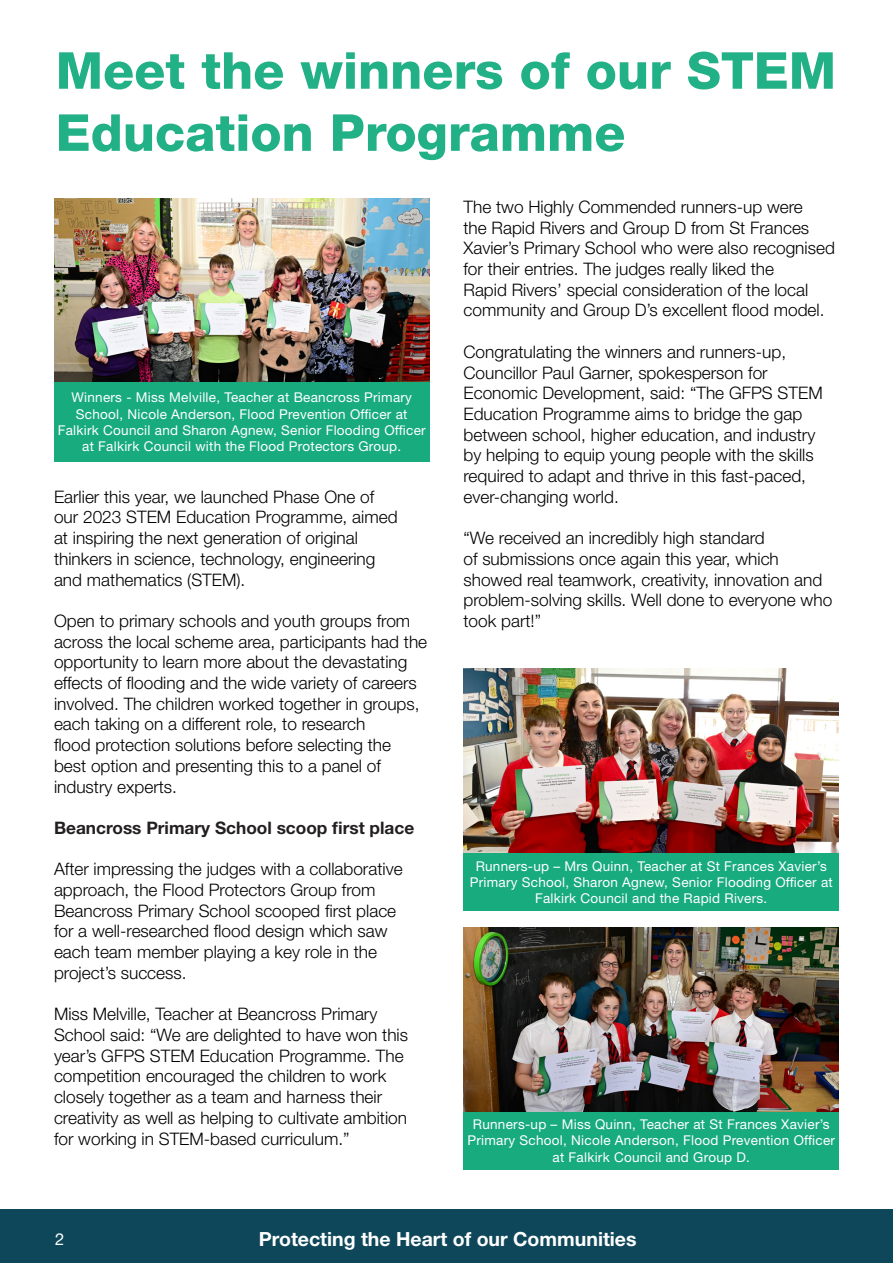
<style>
.page{position:relative;width:893px;height:1263px;background:#fff}
.page>*{position:absolute;margin:0;border:0;box-sizing:border-box;transform-origin:0 0}
.p_H1{font:800 51px/62.1px "Helvetica Neue LT Std";color:#22b086}
.t1{font:700 19.5px "Helvetica Neue LT Std";color:#fff}
.p_H4_body{font:300 17.25px/20.7px "Helvetica Neue LT Std";color:#000}
.p_H4_body-2{font:700 17.25px "Helvetica Neue LT Std";color:#231f20}
.t2{font:16.5px "Helvetica Neue LT Std";color:#fff}
.body_text{font:13.5px/16.2px "Helvetica Neue LT Std";letter-spacing:.02em;color:#fff;text-align:center}
</style>
<div class="page">
<div style="left:0;top:1209px;width:893px;height:54px;background:#0e4759"></div>
<img style="left:54px;top:198px;width:375px;height:184px">
<img style="left:463px;top:668px;width:376px;height:185px">
<img style="left:463px;top:928px;width:376px;height:184px">
<div style="left:54px;top:382px;width:375px;height:79px;background:#18ab7d"></div>
<div style="left:463px;top:853px;width:376px;height:58px;background:#18ab7d"></div>
<div style="left:463px;top:1112px;width:376px;height:57px;background:#18ab7d"></div>
<p class="p_H1" style="left:56px;top:39px;width:782px">Meet the winners of our STEM<br>Education Programme</p>
<p class="body_text" style="left:58px;top:389px;width:369px">Winners - Miss Melville, Teacher at Beancross Primary School, Nicole Anderson, Flood Prevention Officer at Falkirk Council and Sharon Agnew, Senior Flooding Officer at Falkirk Council with the Flood Protectors Group.</p>
<p class="p_H4_body" style="left:54px;top:486px;width:345px">Earlier this year, we launched Phase One of our 2023 STEM Education Programme, aimed at inspiring the next generation of original thinkers in science, technology, engineering and mathematics (STEM).</p>
<p class="p_H4_body" style="left:54px;top:610px;width:375px">Open to primary schools and youth groups from across the local scheme area, participants had the opportunity to learn more about the devastating effects of flooding and the wide variety of careers involved. The children worked together in groups, each taking on a different role, to research<br>flood protection solutions before selecting the best option and presenting this to a panel of industry experts.</p>
<p class="p_H4_body-2" style="left:54px;top:817px;width:362px">Beancross Primary School scoop first place</p>
<p class="p_H4_body" style="left:54px;top:858px;width:350px">After impressing the judges with a collaborative approach, the Flood Protectors Group from Beancross Primary School scooped first place for a well-researched flood design which saw each team member playing a key role in the project’s success.</p>
<p class="p_H4_body" style="left:54px;top:1003px;width:356px">Miss Melville, Teacher at Beancross Primary School said: “We are delighted to have won this year’s GFPS STEM Education Programme. The competition encouraged the children to work closely together as a team and harness their creativity as well as helping to cultivate ambition for working in STEM-based curriculum.”</p>
<p class="p_H4_body" style="left:463px;top:196px;width:373px">The two Highly Commended runners-up were<br>the Rapid Rivers and Group D from St Frances Xavier’s Primary School who were also recognised for their entries. The judges really liked the<br>Rapid Rivers’ special consideration of the local community and Group D’s excellent flood model.</p>
<p class="p_H4_body" style="left:463px;top:341px;width:361px">Congratulating the winners and runners-up, Councillor Paul Garner, spokesperson for Economic Development, said: “The GFPS STEM Education Programme aims to bridge the gap between school, higher education, and industry by helping to equip young people with the skills required to adapt and thrive in this fast-paced, ever-changing world.</p>
<p class="p_H4_body" style="left:463px;top:527px;width:370px">“We received an incredibly high standard<br>of submissions once again this year, which showed real teamwork, creativity, innovation and problem-solving skills. Well done to everyone who took part!”</p>
<p class="body_text" style="left:470px;top:858px;width:365px">Runners-up – Mrs Quinn, Teacher at St Frances Xavier’s<br>Primary School, Sharon Agnew, Senior Flooding Officer at<br>Falkirk Council and the Rapid Rivers.</p>
<p class="body_text" style="left:467px;top:1116px;width:369px">Runners-up – Miss Quinn, Teacher at St Frances Xavier’s<br>Primary School, Nicole Anderson, Flood Prevention Officer at Falkirk Council and Group D.</p>
<p class="t2" style="left:55px;top:1229px;width:11px">2</p>
<p class="t1" style="left:259px;top:1226px;width:379px">Protecting the Heart of our Communities</p>
</div>
